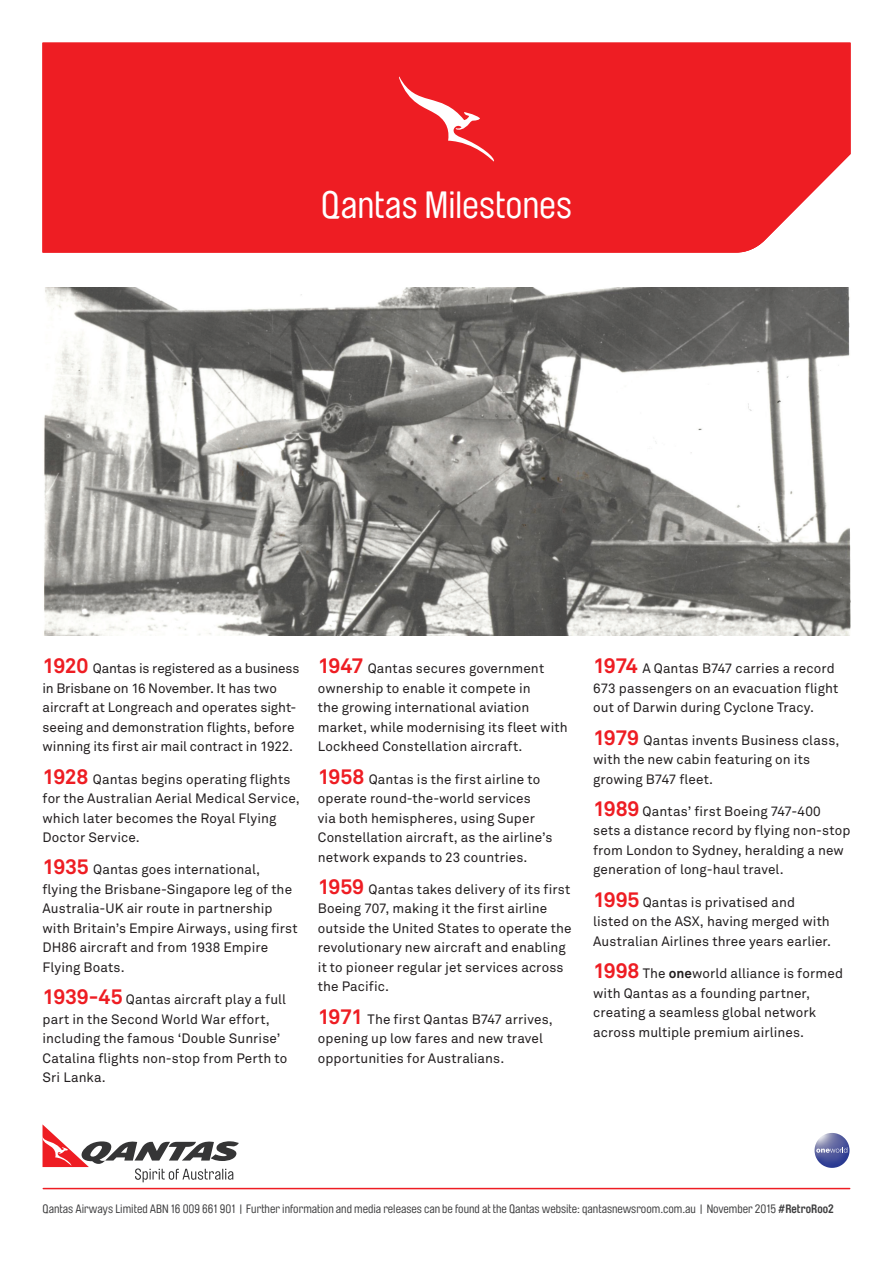
<style>
.page{position:relative;width:893px;height:1263px;background:#fff}
.page>*{position:absolute;margin:0;border:0;box-sizing:border-box;transform-origin:0 0}
.t1{font:37.5px "Brauer Neue Std";letter-spacing:-.005em;color:#fff}
.t2{font:13.5px/19.5px "Akkurat Pro";letter-spacing:.005em;color:#231f20}
.t3{font:12px "Brauer Neue Std";color:#3e3e3f}
.s1{font-weight:700;font-size:21px;color:#ee1d23}
.s2{font-weight:700}
</style>
<div class="page">
<div style="left:43px;top:43px;width:807px;height:210px;background:#ee1d23"></div>
<svg style="left:399px;top:76px;width:96px;height:86px;background:#f03b40"></svg>
<hr style="left:43px;top:1188px;width:807px;height:1px;background:#ee1d23">
<svg style="left:43px;top:1125px;width:196px;height:57px"></svg>
<img style="left:814px;top:1133px;width:35px;height:35px">
<svg style="left:816px;top:1147px;width:31px;height:6px"></svg>
<img style="left:44px;top:288px;width:806px;height:348px">
<h1 class="t1" style="left:321px;top:184px;width:253px">Qantas Milestones</h1>
<p class="t2" style="left:43px;top:659px;width:259px"><span class="s1">1920</span> Qantas is registered as a business in Brisbane on 16 November. It has two aircraft at Longreach and operates sight&shy;seeing and demonstration flights, before winning its first air mail contract in 1922.</p>
<p class="t2" style="left:43px;top:770px;width:259px"><span class="s1">1928</span> Qantas begins operating flights for the Australian Aerial Medical Service, which later becomes the Royal Flying Doctor Service.</p>
<p class="t2" style="left:43px;top:860px;width:257px"><span class="s1">1935</span> Qantas goes international, flying the Brisbane-Singapore leg of the Australia-UK air route in partnership with Britain’s Empire Airways, using first DH86 aircraft and from 1938 Empire Flying Boats.</p>
<p class="t2" style="left:43px;top:990px;width:246px"><span class="s1">1939-45</span> Qantas aircraft play a full part in the Second World War effort, including the famous ‘Double Sunrise’<br>Catalina flights non-stop from Perth to<br>Sri Lanka.</p>
<p class="t2" style="left:318px;top:659px;width:251px"><span class="s1">1947</span> Qantas secures government ownership to enable it compete in<br>the growing international aviation market, while modernising its fleet with Lockheed Constellation aircraft.</p>
<p class="t2" style="left:318px;top:770px;width:236px"><span class="s1">1958</span> Qantas is the first airline to operate round-the-world services<br>via both hemispheres, using Super Constellation aircraft, as the airline’s network expands to 23 countries.</p>
<p class="t2" style="left:318px;top:880px;width:255px"><span class="s1">1959</span> Qantas takes delivery of its first Boeing 707, making it the first airline outside the United States to operate the revolutionary new aircraft and enabling it to pioneer regular jet services across the Pacific.</p>
<p class="t2" style="left:318px;top:1010px;width:236px"><span class="s1">1971</span> The first Qantas B747 arrives, opening up low fares and new travel opportunities for Australians.</p>
<p class="t2" style="left:593px;top:659px;width:247px"><span class="s1">1974</span> A Qantas B747 carries a record<br>673 passengers on an evacuation flight out of Darwin during Cyclone Tracy.</p>
<p class="t2" style="left:593px;top:731px;width:248px"><span class="s1">1979</span> Qantas invents Business class, with the new cabin featuring on its growing B747 fleet.</p>
<p class="t2" style="left:593px;top:802px;width:259px"><span class="s1">1989</span> Qantas’ first Boeing 747-400 sets a distance record by flying non-stop from London to Sydney, heralding a new generation of long-haul travel.</p>
<p class="t2" style="left:593px;top:893px;width:239px"><span class="s1">1995</span> Qantas is privatised and listed on the ASX, having merged with<br>Australian Airlines three years earlier.</p>
<p class="t2" style="left:593px;top:964px;width:251px"><span class="s1">1998</span> The <span class="s2">one</span>world alliance is formed with Qantas as a founding partner, creating a seamless global network across multiple premium airlines.</p>
<p class="t3" style="left:43px;top:1202px;width:793px">Qantas Airways Limited ABN 16 009 661 901 | Further information and media releases can be found at the Qantas website: qantasnewsroom.com.au | November 2015 <span class="s2">#RetroRoo2</span></p>
</div>
